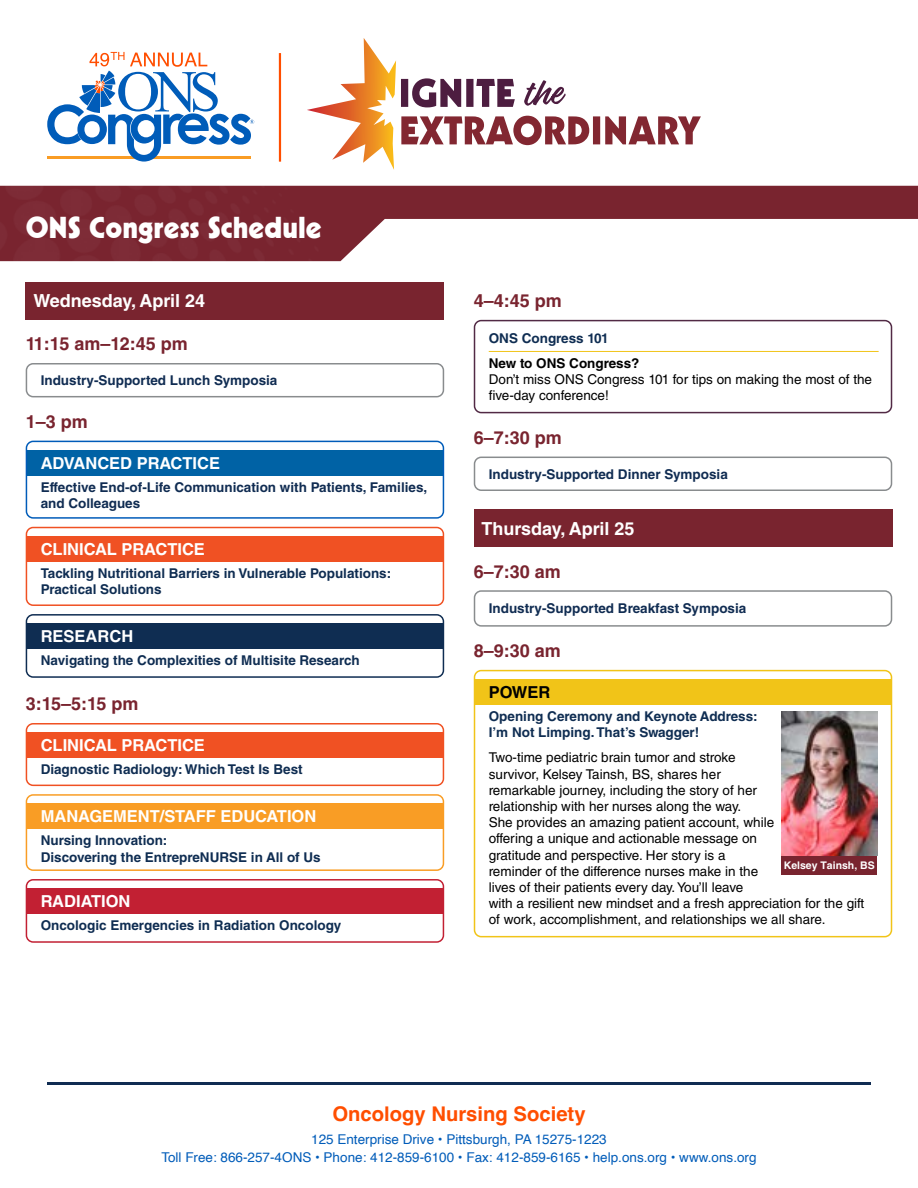
<style>
.page{position:relative;width:918px;height:1188px;background:#fff}
.page>*{position:absolute;margin:0;border:0;box-sizing:border-box;transform-origin:0 0}
.t1{font:29.55px "Geometric 231 BT Heavy C";color:#fff}
.t2{font:700 20.25px "Helvetica";color:#ff4e00}
.t3{font:700 18px "Helvetica LT Std";color:#79242f}
.t4{font:700 18px "Helvetica LT Std";color:#fff}
.t5{font:700 16.5px "Helvetica LT Std";color:#fff}
.t6{font:700 16.5px "Helvetica LT Std";color:#000}
.t7{font:13.5px/16.2px "Helvetica LT Std";color:#000}
.t8{font:700 13.5px/16.2px "Helvetica LT Std";color:#0f2d52}
.t9{font:700 13.5px/16.2px "Helvetica LT Std";color:#102c52}
.t10{font:13.5px/18px "Helvetica";color:#005cb9;text-align:center}
.t11{font:700 13.5px "Helvetica LT Std";color:#000}
.t12{font:700 10.5px "Helvetica LT Std";color:#fff}
</style>
<div class="page">
<svg style="left:307px;top:38px;width:394px;height:132px"></svg>
<hr style="left:279px;top:53px;width:2px;height:109px;background:#ff4e00">
<svg style="left:47px;top:52px;width:207px;height:110px"></svg>
<hr style="left:47px;top:1082px;width:824px;height:2px;background:#102c52">
<svg style="left:341px;top:186px;width:577px;height:75px"></svg>
<div style="left:0;top:186px;width:341px;height:75px;background:#79242f"></div>
<div style="left:26px;top:282px;width:418px;height:38px;background:#79242f"></div>
<div style="left:26px;top:363px;width:418px;height:34px;border:2px solid #898c8e;border-radius:7px"></div>
<div style="left:27px;top:450px;width:417px;height:26px;background:#0062a5"></div>
<div style="left:26px;top:441px;width:418px;height:78px;border:2px solid #005cb9;border-radius:7px"></div>
<div style="left:27px;top:536px;width:417px;height:26px;background:#f05123"></div>
<div style="left:26px;top:527px;width:418px;height:79px;border:2px solid #f05123;border-radius:7px"></div>
<div style="left:27px;top:623px;width:417px;height:26px;background:#0f2d52"></div>
<div style="left:26px;top:614px;width:418px;height:64px;border:2px solid #0f2d52;border-radius:7px"></div>
<hr style="left:489px;top:351px;width:390px;height:1px;background:#f1c418">
<div style="left:474px;top:320px;width:418px;height:93px;border:2px solid #522a45;border-radius:7px"></div>
<div style="left:474px;top:457px;width:418px;height:34px;border:2px solid #898c8e;border-radius:7px"></div>
<div style="left:27px;top:732px;width:417px;height:26px;background:#f05123"></div>
<div style="left:26px;top:723px;width:418px;height:63px;border:2px solid #f05123;border-radius:7px"></div>
<div style="left:27px;top:803px;width:417px;height:26px;background:#f99d25"></div>
<div style="left:26px;top:794px;width:418px;height:77px;border:2px solid #f99d25;border-radius:7px"></div>
<div style="left:27px;top:888px;width:417px;height:26px;background:#c22033"></div>
<div style="left:26px;top:879px;width:418px;height:64px;border:2px solid #c22033;border-radius:7px"></div>
<div style="left:474px;top:509px;width:418px;height:38px;background:#79242f"></div>
<div style="left:474px;top:590px;width:418px;height:37px;border:2px solid #898c8e;border-radius:7px"></div>
<div style="left:475px;top:679px;width:417px;height:26px;background:#f1c418"></div>
<div style="left:474px;top:670px;width:418px;height:267px;border:2px solid #f1c418;border-radius:7px"></div>
<img style="left:782px;top:712px;width:95px;height:143px">
<div style="left:782px;top:856px;width:95px;height:19px;background:#79242f"></div>
<h1 class="t1" style="left:26px;top:210px;width:297px">ONS Congress Schedule</h1>
<h3 class="t4" style="left:34px;top:290px;width:173px">Wednesday, April 24</h3>
<h3 class="t3" style="left:26px;top:333px;width:164px">11:15 am–12:45 pm</h3>
<p class="t9" style="left:41px;top:372px;width:238px">Industry-Supported Lunch Symposia</p>
<h3 class="t3" style="left:26px;top:411px;width:64px">1–3 pm</h3>
<p class="t5" style="left:41px;top:453px;width:181px">ADVANCED PRACTICE</p>
<p class="t9" style="left:41px;top:479px;width:388px">Effective End-of-Life Communication with Patients, Families, and Colleagues</p>
<p class="t5" style="left:41px;top:539px;width:166px">CLINICAL PRACTICE</p>
<p class="t8" style="left:41px;top:565px;width:352px">Tackling Nutritional Barriers in Vulnerable Populations:<br>Practical Solutions</p>
<p class="t5" style="left:41px;top:626px;width:94px">RESEARCH</p>
<p class="t8" style="left:41px;top:652px;width:321px">Navigating the Complexities of Multisite Research</p>
<h3 class="t3" style="left:26px;top:693px;width:114px">3:15–5:15 pm</h3>
<p class="t5" style="left:41px;top:735px;width:166px">CLINICAL PRACTICE</p>
<p class="t8" style="left:41px;top:761px;width:263px">Diagnostic Radiology: Which Test Is Best</p>
<p class="t5" style="left:41px;top:806px;width:277px">MANAGEMENT/STAFF EDUCATION</p>
<p class="t8" style="left:41px;top:832px;width:282px">Nursing Innovation:<br>Discovering the EntrepreNURSE in All of Us</p>
<p class="t5" style="left:41px;top:891px;width:91px">RADIATION</p>
<p class="t8" style="left:41px;top:917px;width:302px">Oncologic Emergencies in Radiation Oncology</p>
<h3 class="t3" style="left:474px;top:290px;width:90px">4–4:45 pm</h3>
<p class="t8" style="left:489px;top:330px;width:121px">ONS Congress 101</p>
<p class="t11" style="left:489px;top:355px;width:152px">New to ONS Congress?</p>
<p class="t7" style="left:489px;top:371px;width:385px">Don’t miss ONS Congress 101 for tips on making the most of the five-day conference!</p>
<h3 class="t3" style="left:474px;top:427px;width:90px">6–7:30 pm</h3>
<p class="t9" style="left:489px;top:466px;width:241px">Industry-Supported Dinner Symposia</p>
<h3 class="t4" style="left:482px;top:517px;width:155px">Thursday, April 25</h3>
<h3 class="t3" style="left:474px;top:560px;width:89px">6–7:30 am</h3>
<p class="t9" style="left:489px;top:600px;width:259px">Industry-Supported Breakfast Symposia</p>
<h3 class="t3" style="left:474px;top:640px;width:89px">8–9:30 am</h3>
<p class="t6" style="left:489px;top:682px;width:63px">POWER</p>
<p class="t8" style="left:489px;top:708px;width:271px">Opening Ceremony and Keynote Address:<br>I’m Not Limping. That’s Swagger!</p>
<p class="t7" style="left:489px;top:750px;width:377px">Two-time pediatric brain tumor and stroke<br>survivor, Kelsey Tainsh, BS, shares her<br>remarkable journey, including the story of her<br>relationship with her nurses along the way.<br>She provides an amazing patient account, while<br>offering a unique and actionable message on<br>gratitude and perspective. Her story is a<br>reminder of the difference nurses make in the<br>lives of their patients every day. You’ll leave<br>with a resilient new mindset and a fresh appreciation for the gift of work, accomplishment, and relationships we all share.</p>
<p class="t12" style="left:784px;top:858px;width:93px">Kelsey Tainsh, BS</p>
<h2 class="t2" style="left:332px;top:1102px;width:255px">Oncology Nursing Society</h2>
<p class="t10" style="left:161px;top:1130px;width:597px">125 Enterprise Drive • Pittsburgh, PA 15275-1223<br>Toll Free: 866-257-4ONS • Phone: 412-859-6100 • Fax: 412-859-6165 • help.ons.org • www.ons.org</p>
</div>
